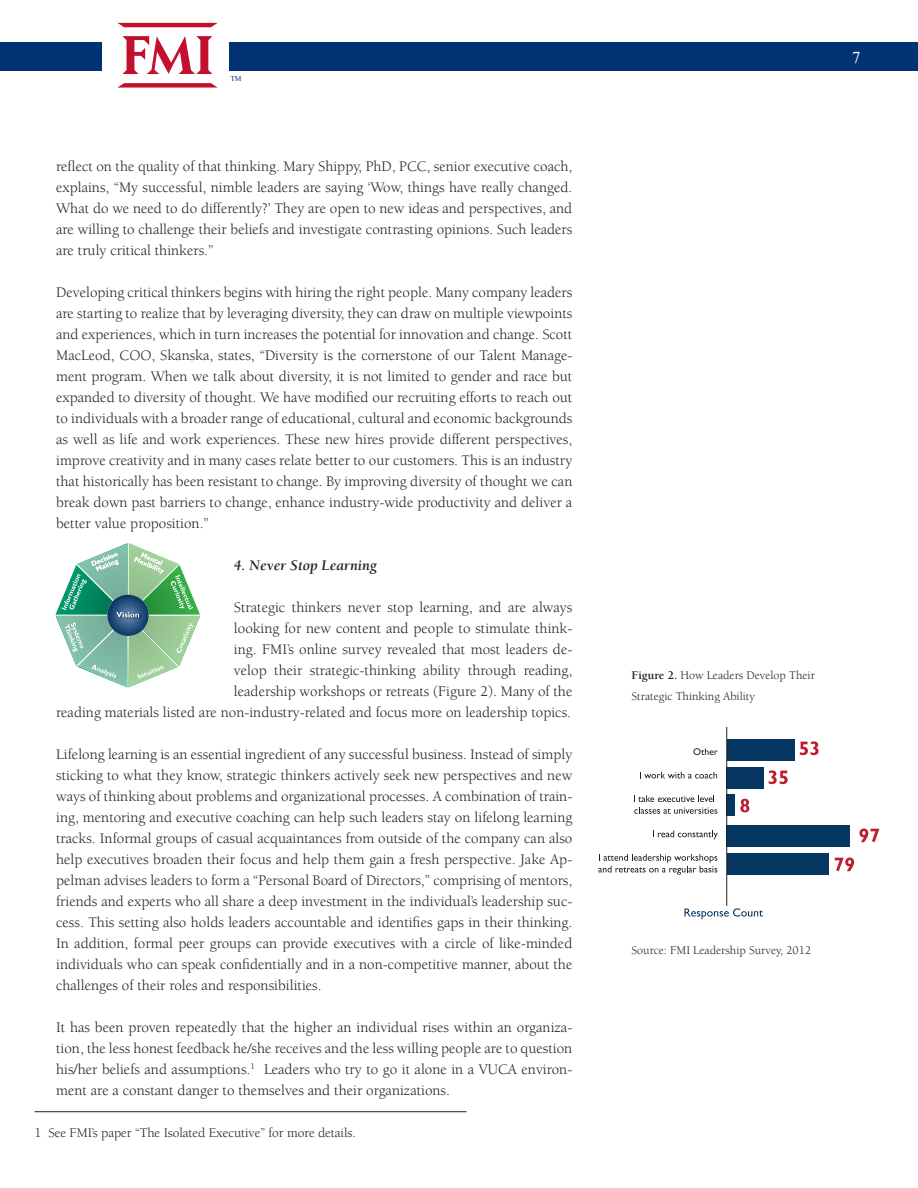
<style>
.page{position:relative;width:918px;height:1188px;background:#fff}
.page>*{position:absolute;margin:0;border:0;box-sizing:border-box;transform-origin:0 0}
.t1{font:16.5px "Times New Roman";color:#fff}
.Body{font:15px/21px "Berkeley Std";color:#231f20;text-align:justify}
.Body-2{font:italic 700 15px "Berkeley Std";color:#231f20}
.Body-3{font:13.5px "Berkeley Std";letter-spacing:-.005em;color:#231f20}
.Body-4{font:12px/21px "Berkeley Std";color:#231f20}
.t2{font:7.5px "Times New Roman";color:#013374}
.s1{font-weight:700}
</style>
<div class="page">
<div style="left:0;top:42px;width:918px;height:28px;background:#013374"></div>
<div style="left:102px;top:30px;width:127px;height:90px;background:#fff"></div>
<svg style="left:117px;top:83px;width:101px;height:5px"></svg>
<svg style="left:117px;top:23px;width:101px;height:4px"></svg>
<svg style="left:122px;top:36px;width:90px;height:38px"></svg>
<hr style="left:35px;top:1111px;width:432px;height:1px;background:#231f20">
<svg style="left:56px;top:543px;width:144px;height:145px"></svg>
<div style="left:727px;top:853px;width:102px;height:22px;background:#053762"></div>
<div style="left:727px;top:826px;width:123px;height:21px;background:#053762"></div>
<div style="left:727px;top:794px;width:8px;height:21px;background:#053762"></div>
<div style="left:727px;top:768px;width:37px;height:21px;background:#053762"></div>
<div style="left:727px;top:739px;width:68px;height:21px;background:#053762"></div>
<svg style="left:693px;top:748px;width:25px;height:7px"></svg>
<svg style="left:640px;top:772px;width:77px;height:7px"></svg>
<svg style="left:634px;top:795px;width:83px;height:19px"></svg>
<svg style="left:653px;top:831px;width:65px;height:8px"></svg>
<svg style="left:598px;top:854px;width:119px;height:21px"></svg>
<hr style="left:726px;top:727px;width:1px;height:179px;background:#231f20">
<svg style="left:800px;top:741px;width:19px;height:14px"></svg>
<svg style="left:769px;top:770px;width:19px;height:14px"></svg>
<svg style="left:740px;top:799px;width:9px;height:13px"></svg>
<svg style="left:859px;top:829px;width:20px;height:13px"></svg>
<svg style="left:835px;top:858px;width:19px;height:13px"></svg>
<svg style="left:685px;top:908px;width:78px;height:11px"></svg>
<p class="t2" style="left:230px;top:73px;width:13px">TM</p>
<p class="Body" style="left:56px;top:156px;width:518px">reflect on the quality of that thinking. Mary Shippy, PhD, PCC, senior executive coach, explains, “My successful, nimble leaders are saying ‘Wow, things have really changed.<br>What do we need to do differently?’ They are open to new ideas and perspectives, and are willing to challenge their beliefs and investigate contrasting opinions. Such leaders are truly critical thinkers.”</p>
<p class="Body" style="left:56px;top:282px;width:518px">Developing critical thinkers begins with hiring the right people. Many company leaders are starting to realize that by leveraging diversity, they can draw on multiple viewpoints and experiences, which in turn increases the potential for innovation and change. Scott MacLeod, COO, Skanska, states, “Diversity is the cornerstone of our Talent Manage&shy;ment program. When we talk about diversity, it is not limited to gender and race but expanded to diversity of thought. We have modified our recruiting efforts to reach out to individuals with a broader range of educational, cultural and economic backgrounds as well as life and work experiences. These new hires provide different perspectives, improve creativity and in many cases relate better to our customers. This is an industry that historically has been resistant to change. By improving diversity of thought we can break down past barriers to change, enhance industry-wide productivity and deliver a better value proposition.”</p>
<p class="Body-2" style="left:234px;top:558px;width:145px">4. Never Stop Learning</p>
<p class="Body" style="left:56px;top:597px;width:518px;text-align:right">Strategic thinkers never stop learning, and are always<br>looking for new content and people to stimulate think-<br>ing. FMI’s online survey revealed that most leaders de-<br>velop their strategic-thinking ability through reading,<br>leadership workshops or retreats (Figure 2). Many of the<br>reading materials listed are non-industry-related and focus more on leadership topics.</p>
<p class="Body" style="left:56px;top:744px;width:518px">Lifelong learning is an essential ingredient of any successful business. Instead of simply sticking to what they know, strategic thinkers actively seek new perspectives and new ways of thinking about problems and organizational processes. A combination of train&shy;ing, mentoring and executive coaching can help such leaders stay on lifelong learning tracks. Informal groups of casual acquaintances from outside of the company can also help executives broaden their focus and help them gain a fresh perspective. Jake Ap&shy;pelman advises leaders to form a “Personal Board of Directors,” comprising of mentors, friends and experts who all share a deep investment in the individual’s leadership suc&shy;cess. This setting also holds leaders accountable and identifies gaps in their thinking.<br>In addition, formal peer groups can provide executives with a circle of like-minded individuals who can speak confidentially and in a non-competitive manner, about the challenges of their roles and responsibilities.</p>
<p class="Body" style="left:56px;top:1017px;width:518px">It has been proven repeatedly that the higher an individual rises within an organiza&shy;tion, the less honest feedback he/she receives and the less willing people are to question his/her beliefs and assumptions.<sup>1</sup> Leaders who try to go it alone in a VUCA environ&shy;ment are a constant danger to themselves and their organizations.</p>
<p class="Body-3" style="left:35px;top:1126px;width:323px">1 See FMI’s paper “The Isolated Executive” for more details.</p>
<p class="t1" style="left:852px;top:46px;width:10px">7</p>
<p class="Body-4" style="left:632px;top:665px;width:185px"><span class="s1">Figure 2.</span> How Leaders Develop Their<br>Strategic Thinking Ability</p>
<p class="Body-4" style="left:632px;top:940px;width:181px">Source: FMI Leadership Survey, 2012</p>
</div>
